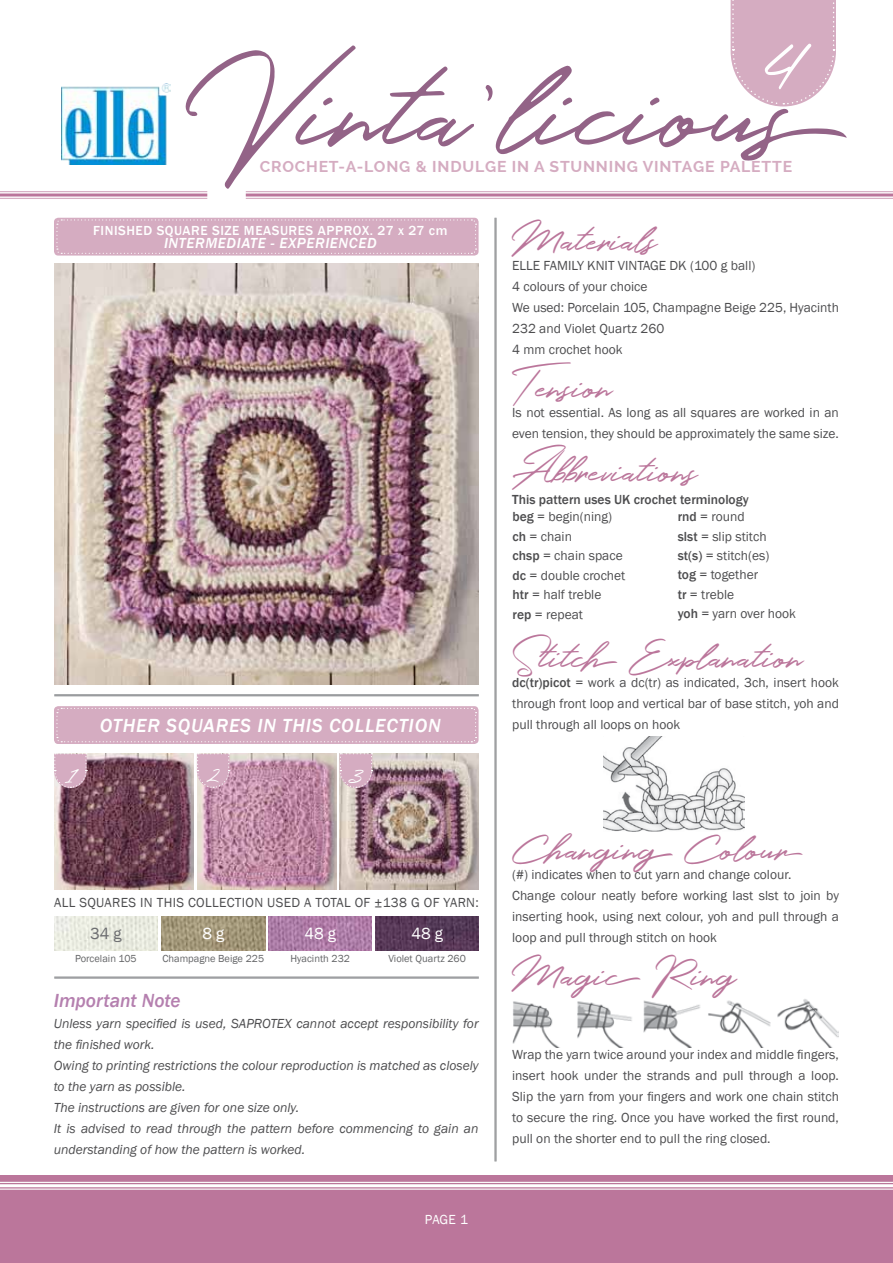
<style>
.page{position:relative;width:893px;height:1263px;background:#fff}
.page>*{position:absolute;margin:0;border:0;box-sizing:border-box;transform-origin:0 0}
.t1{font:150px "Holland";color:#936387}
.t2{font:45px "Holland";color:#bb769b}
.t3{font:28.35px "Holland";color:#fff}
.t4{font:italic 500 19.5px "Franklin Gothic";letter-spacing:.04em;color:#fff}
.t5{font:italic 500 19.5px "Franklin Gothic";color:#b580af}
.t6{font:16.5px "Franklin Gothic";color:#fff}
.t7{font:16.5px "Franklin Gothic";color:#6d6e71}
.t8{font:700 15.75px "Raleway";letter-spacing:.05em;color:#d5acc1}
.t9{font:italic 500 15px "Franklin Gothic";letter-spacing:.04em;color:#fff}
.t10{font:13.5px/21px "Franklin Gothic";color:#4d4d4f}
.t11{font:italic 13.5px/21px "Franklin Gothic";color:#4d4d4f}
.t12{font:500 13.5px "Franklin Gothic";letter-spacing:.04em;color:#fff}
.t13{font:500 13.5px "Franklin Gothic";color:#4d4d4f}
.t14{font:13.5px "Franklin Gothic";letter-spacing:.025em;color:#4d4d4f}
.t15{font:13.5px "Franklin Gothic";color:#fff}
.t16{font:10.5px "Franklin Gothic";color:#636466}
.s1{font-weight:500}
</style>
<div class="page">
<img style="left:512px;top:999px;width:327px;height:48px">
<div style="left:54px;top:218px;width:425px;height:38px;background:#d5acc1;border-radius:4px"></div>
<svg style="left:56px;top:219px;width:421px;height:35px"></svg>
<div style="left:54px;top:706px;width:425px;height:38px;background:#d5acc1;border-radius:4px"></div>
<svg style="left:56px;top:707px;width:421px;height:36px"></svg>
<svg style="left:731px;top:0;width:105px;height:106px;background:#d9b5c8"></svg>
<img style="left:54px;top:263px;width:425px;height:422px">
<img style="left:603px;top:736px;width:141px;height:95px">
<hr style="left:54px;top:694px;width:425px;height:1px;background:#808285">
<hr style="left:54px;top:695px;width:425px;height:1px;background:#808285">
<hr style="left:496px;top:218px;width:1px;height:943px;background:#808285">
<hr style="left:495px;top:218px;width:1px;height:943px;background:#808285">
<hr style="left:54px;top:977px;width:425px;height:1px;background:#808285">
<hr style="left:54px;top:978px;width:425px;height:1px;background:#808285">
<img style="left:62px;top:84px;width:108px;height:81px">
<img style="left:197px;top:753px;width:139px;height:136px">
<img style="left:54px;top:753px;width:139px;height:136px">
<img style="left:340px;top:753px;width:139px;height:136px">
<img style="left:54px;top:916px;width:104px;height:34px">
<img style="left:162px;top:916px;width:103px;height:34px">
<img style="left:268px;top:916px;width:104px;height:34px">
<img style="left:375px;top:916px;width:104px;height:34px">
<hr style="left:246px;top:193px;width:647px;height:3px;background:#bb769b">
<hr style="left:246px;top:191px;width:647px;height:1px;background:#d5acc1">
<hr style="left:246px;top:198px;width:647px;height:1px;background:#d5acc1">
<hr style="left:0;top:193px;width:207px;height:3px;background:#bb769b">
<hr style="left:0;top:191px;width:207px;height:1px;background:#d5acc1">
<hr style="left:0;top:198px;width:207px;height:1px;background:#d5acc1">
<div style="left:0;top:1176px;width:893px;height:87px;background:#bb769b"></div>
<hr style="left:0;top:1184px;width:893px;height:3px;background:#fff">
<hr style="left:0;top:1182px;width:893px;height:1px;background:#fff">
<hr style="left:0;top:1188px;width:893px;height:2px;background:#fff">
<svg style="left:54px;top:753px;width:33px;height:35px"></svg>
<svg style="left:197px;top:753px;width:33px;height:35px"></svg>
<svg style="left:339px;top:753px;width:34px;height:35px"></svg>
<h1 class="t1" style="left:185px;top:-1px;width:690px">Vinta’licious<sup>4</sup></h1>
<p class="t8" style="left:260px;top:157px;width:534px">CROCHET-A-LONG &amp; INDULGE IN A STUNNING VINTAGE PALETTE</p>
<p class="t12" style="left:93px;top:222px;width:356px">FINISHED SQUARE SIZE MEASURES APPROX. 27 x 27 cm</p>
<p class="t9" style="left:164px;top:234px;width:214px">INTERMEDIATE - EXPERIENCED</p>
<h3 class="t4" style="left:100px;top:713px;width:342px">OTHER SQUARES IN THIS COLLECTION</h3>
<h3 class="t3" style="left:66px;top:754px;width:11px">1</h3>
<h3 class="t3" style="left:208px;top:754px;width:12px">2</h3>
<h3 class="t3" style="left:350px;top:754px;width:14px">3</h3>
<p class="t14" style="left:54px;top:894px;width:159px">All squares in this collecti</p>
<p class="t10" style="left:246px;top:892px;width:93px">on used a total</p>
<p class="t10" style="left:355px;top:892px;width:126px">of ±138 g of yarn:</p>
<p class="t7" style="left:90px;top:923px;width:33px">34 g</p>
<p class="t16" style="left:75px;top:952px;width:63px">Porcelain 105</p>
<p class="t6" style="left:202px;top:923px;width:23px">8 g</p>
<p class="t16" style="left:162px;top:952px;width:103px">Champagne Beige 225</p>
<p class="t6" style="left:304px;top:923px;width:33px">48 g</p>
<p class="t16" style="left:290px;top:952px;width:61px">Hyacinth 232</p>
<p class="t6" style="left:411px;top:923px;width:33px">48 g</p>
<p class="t16" style="left:388px;top:952px;width:79px">Violet Quartz 260</p>
<h3 class="t5" style="left:54px;top:988px;width:128px">Important Note</h3>
<p class="t11" style="left:54px;top:1013px;width:426px">Unless yarn specified is used, SAPROTEX cannot accept responsibility for the finished work.<br>Owing to printing restrictions the colour reproduction is matched as closely to the yarn as possible.<br>The instructions are given for one size only.<br>It is advised to read through the pattern before commencing to gain an understanding of how the pattern is worked.</p>
<p class="t15" style="left:425px;top:1211px;width:9px">page</p>
<p class="t15" style="left:460px;top:1211px;width:9px">1</p>
<h2 class="t2" style="left:512px;top:207px;width:147px">Materials</h2>
<p class="t10" style="left:512px;top:256px;width:328px">ELLE FAMILY KNIT VINTAGE DK (100 g ball)<br>4 colours of your choice<br>We used: Porcelain 105, Champagne Beige 225, Hyacinth<br>232 and Violet Quartz 260<br>4 mm crochet hook</p>
<h2 class="t2" style="left:512px;top:354px;width:102px">Tension</h2>
<p class="t10" style="left:512px;top:403px;width:328px">Is not essential. As long as all squares are worked in an even tension, they should be approximately the same size.</p>
<h2 class="t2" style="left:512px;top:438px;width:187px">Abbreviations</h2>
<p class="t13" style="left:512px;top:491px;width:238px">This pattern uses UK crochet terminology</p>
<p class="t10" style="left:513px;top:507px;width:114px;line-height:19.5px"><span class="s1">beg</span> = begin(ning) <span class="s1">ch</span> = chain<br><span class="s1">chsp</span> = chain space <span class="s1">dc</span> = double crochet <span class="s1">htr</span> = half treble<br><span class="s1">rep</span> = repeat</p>
<p class="t10" style="left:678px;top:507px;width:120px;line-height:19.5px"><span class="s1">rnd</span> = round<br><span class="s1">slst</span> = slip stitch<br><span class="s1">st(s)</span> = stitch(es)<br><span class="s1">tog</span> = together<br><span class="s1">tr</span> = treble<br><span class="s1">yoh</span> = yarn over hook</p>
<h2 class="t2" style="left:512px;top:623px;width:293px">Stitch Explanation</h2>
<p class="t10" style="left:512px;top:672px;width:328px;text-align:justify"><span class="s1">dc(tr)picot</span> = work a dc(tr) as indicated, 3ch, insert hook through front loop and vertical bar of base stitch, yoh and pull through all loops on hook</p>
<h2 class="t2" style="left:512px;top:815px;width:278px">Changing Colour</h2>
<p class="t10" style="left:512px;top:864px;width:328px">(#) indicates when to cut yarn and change colour.<br>Change colour neatly before working last slst to join by inserting hook, using next colour, yoh and pull through a loop and pull through stitch on hook</p>
<h2 class="t2" style="left:512px;top:941px;width:226px">Magic Ring</h2>
<p class="t10" style="left:512px;top:1044px;width:328px;text-align:justify">Wrap the yarn twice around your index and middle fingers, insert hook under the strands and pull through a loop.<br>Slip the yarn from your fingers and work one chain stitch to secure the ring. Once you have worked the first round, pull on the shorter end to pull the ring closed.</p>
</div>
